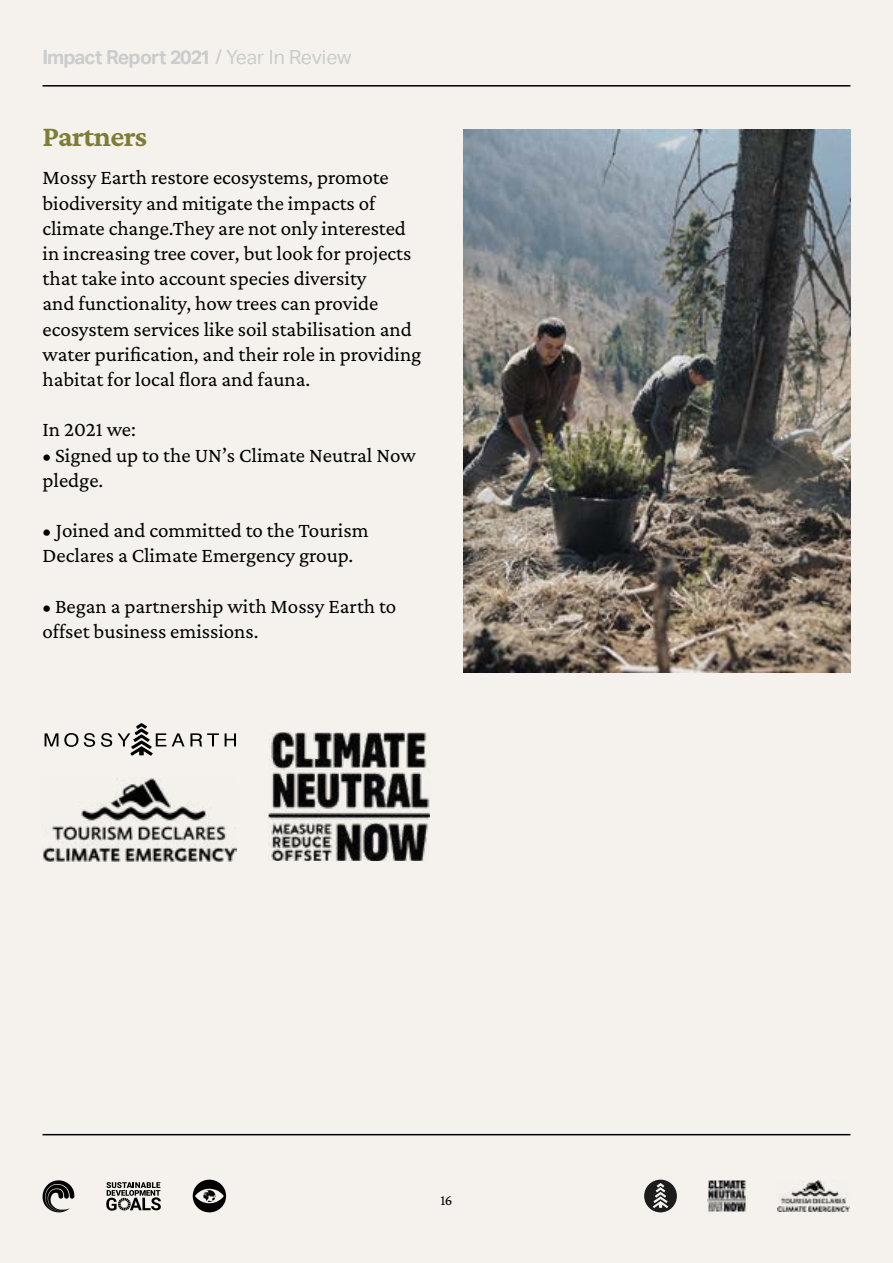
<style>
.page{position:relative;width:893px;height:1263px;background:#f5f2ed}
.page>*{position:absolute;margin:0;border:0;box-sizing:border-box;transform-origin:0 0}
.t1{font:700 30px "Crimson Pro";letter-spacing:-.02em;color:#7d7d36}
.t2{font:21px/25.2px "Crimson Pro";color:#000}
.t3{font:700 19.5px "Aktiv Grotesk";letter-spacing:-.05em;color:#ccc}
.t4{font:15px "Crimson Pro";color:#000}
.s1{font-weight:400}
</style>
<div class="page">
<hr style="left:43px;top:85px;width:807px;height:2px;background:#000">
<hr style="left:43px;top:1134px;width:807px;height:1px;background:#000">
<svg style="left:106px;top:1182px;width:55px;height:29px"></svg>
<svg style="left:42px;top:1180px;width:32px;height:33px"></svg>
<div style="left:193px;top:1179px;width:33px;height:33px;background:#000;border-radius:50%"></div>
<svg style="left:195px;top:1189px;width:29px;height:14px"></svg>
<div style="left:644px;top:1179px;width:33px;height:33px;background:#1c1c1c;border-radius:50%"></div>
<svg style="left:653px;top:1183px;width:15px;height:25px"></svg>
<img style="left:708px;top:1181px;width:38px;height:30px">
<img style="left:777px;top:1180px;width:73px;height:32px">
<svg style="left:45px;top:733px;width:13px;height:13px"></svg>
<svg style="left:64px;top:733px;width:14px;height:14px"></svg>
<svg style="left:84px;top:733px;width:11px;height:14px"></svg>
<svg style="left:101px;top:723px;width:65px;height:33px"></svg>
<svg style="left:172px;top:733px;width:47px;height:13px"></svg>
<svg style="left:225px;top:733px;width:11px;height:13px"></svg>
<img style="left:269px;top:733px;width:160px;height:127px">
<img style="left:43px;top:778px;width:193px;height:83px">
<img style="left:463px;top:129px;width:387px;height:543px">
<p class="t3" style="left:43px;top:46px;width:311px">Impact Report 2021 <span class="s1">/ Year In Review</span></p>
<h1 class="t1" style="left:43px;top:118px;width:106px">Partners</h1>
<p class="t2" style="left:43px;top:165px;width:380px">Mossy Earth restore ecosystems, promote biodiversity and mitigate the impacts of climate change.They are not only interested in increasing tree cover, but look for projects that take into account species diversity<br>and functionality, how trees can provide ecosystem services like soil stabilisation and water purification, and their role in providing habitat for local flora and fauna.</p>
<p class="t2" style="left:43px;top:417px;width:95px">In 2021 we:</p>
<p class="t2" style="left:43px;top:442px;width:375px">• Signed up to the UN’s Climate Neutral Now pledge.</p>
<p class="t2" style="left:43px;top:517px;width:328px">• Joined and committed to the Tourism<br>Declares a Climate Emergency group.</p>
<p class="t2" style="left:43px;top:593px;width:355px">• Began a partnership with Mossy Earth to offset business emissions.</p>
<p class="t4" style="left:440px;top:1191px;width:14px">16</p>
</div>
